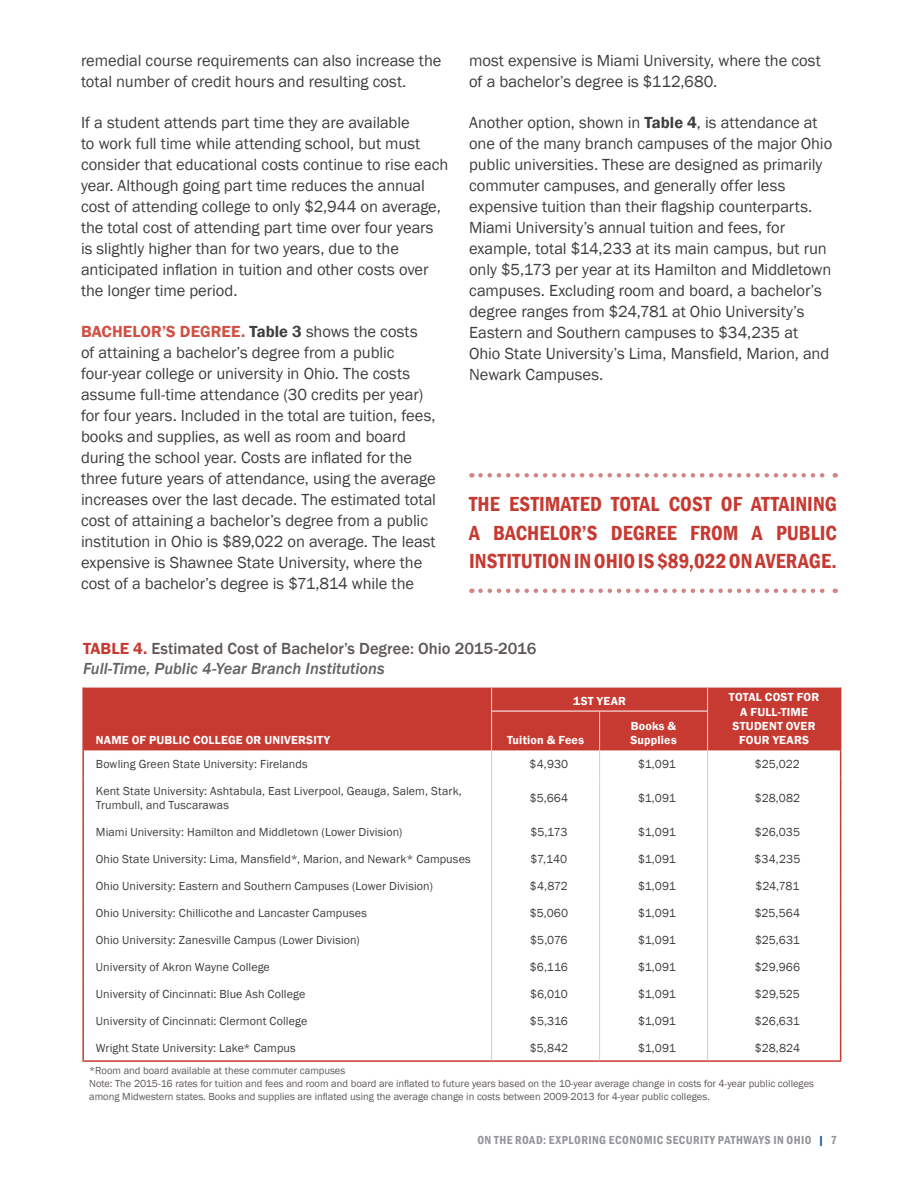
<style>
.page{position:relative;width:918px;height:1188px;background:#fff}
.page>*{position:absolute;margin:0;border:0;box-sizing:border-box;transform-origin:0 0}
.Pull_Quote{font:600 condensed 21px/28.5px "Franklin Gothic";color:#c73a32;text-align:justify}
.Body{font:16.5px/21px "Franklin Gothic";letter-spacing:-.005em;color:#3e3e3f}
.Heading_L4{font:16.5px/21px "Franklin Gothic";letter-spacing:-.005em;color:#3e3e3f}
.t1{font:500 16.5px "Franklin Gothic";color:#5d5855}
.Title_2nd_row{font:italic 500 16.5px "Franklin Gothic";color:#636366}
.Table_Body{font:12px/14.4px "Franklin Gothic";letter-spacing:.01em;color:#3e3e3f}
.Column_Heading_L1{font:600 12px/14.4px "Franklin Gothic";letter-spacing:.015em;color:#fff;text-align:center}
.t2{font:600 condensed 12px "Franklin Gothic";letter-spacing:.04em;color:#939598}
.Column_Heading_L2{font:600 12px/14.4px "Franklin Gothic";letter-spacing:.015em;color:#fff}
.Notes{font:10.5px/12.6px "Franklin Gothic";color:#5d5855}
.s1{font-weight:600;color:#d05144}
.s2{font-weight:600}
.s3{font-weight:600;color:#c73a32}
.s4{color:#1b6194}
</style>
<div class="page">
<svg style="left:480px;top:473px;width:356px;height:5px"></svg>
<svg style="left:480px;top:589px;width:356px;height:4px"></svg>
<div style="left:84px;top:688px;width:756px;height:62px;background:#c73a32"></div>
<svg style="left:491px;top:750px;width:1px;height:27px"></svg>
<svg style="left:599px;top:750px;width:1px;height:27px"></svg>
<svg style="left:707px;top:750px;width:1px;height:27px"></svg>
<hr style="left:491px;top:777px;width:1px;height:41px;background:#e7c6c5">
<hr style="left:599px;top:777px;width:1px;height:41px;background:#e7c6c5">
<hr style="left:707px;top:777px;width:1px;height:41px;background:#e7c6c5">
<svg style="left:491px;top:818px;width:1px;height:242px"></svg>
<svg style="left:599px;top:818px;width:1px;height:242px"></svg>
<svg style="left:707px;top:818px;width:1px;height:242px"></svg>
<hr style="left:492px;top:711px;width:108px;height:1px;background:#fff">
<hr style="left:600px;top:711px;width:107px;height:1px;background:#fff">
<svg style="left:491px;top:688px;width:1px;height:23px"></svg>
<svg style="left:707px;top:688px;width:1px;height:23px"></svg>
<hr style="left:491px;top:711px;width:1px;height:39px;background:#d7dde5">
<hr style="left:599px;top:711px;width:1px;height:39px;background:#d7dde5">
<hr style="left:707px;top:711px;width:1px;height:39px;background:#d7dde5">
<hr style="left:82px;top:688px;width:2px;height:23px;background:#c73a32">
<hr style="left:82px;top:711px;width:2px;height:39px;background:#c73a32">
<svg style="left:840px;top:688px;width:1px;height:23px"></svg>
<hr style="left:840px;top:711px;width:1px;height:39px;background:#c73a32">
<hr style="left:82px;top:750px;width:2px;height:27px;background:#c73a32">
<svg style="left:840px;top:750px;width:1px;height:27px"></svg>
<hr style="left:82px;top:777px;width:2px;height:41px;background:#c73a32">
<hr style="left:840px;top:777px;width:1px;height:41px;background:#c73a32">
<hr style="left:82px;top:818px;width:2px;height:27px;background:#c73a32">
<hr style="left:82px;top:845px;width:2px;height:27px;background:#c73a32">
<hr style="left:82px;top:872px;width:2px;height:27px;background:#c73a32">
<hr style="left:82px;top:899px;width:2px;height:27px;background:#c73a32">
<hr style="left:82px;top:926px;width:2px;height:27px;background:#c73a32">
<hr style="left:82px;top:953px;width:2px;height:27px;background:#c73a32">
<hr style="left:82px;top:980px;width:2px;height:27px;background:#c73a32">
<hr style="left:82px;top:1007px;width:2px;height:27px;background:#c73a32">
<hr style="left:82px;top:1034px;width:2px;height:26px;background:#c73a32">
<svg style="left:840px;top:818px;width:1px;height:242px"></svg>
<hr style="left:82px;top:1060px;width:410px;height:2px;background:#c73a32">
<hr style="left:492px;top:1060px;width:108px;height:2px;background:#c73a32">
<hr style="left:600px;top:1060px;width:108px;height:2px;background:#c73a32">
<hr style="left:708px;top:1060px;width:133px;height:2px;background:#c73a32">
<h3 class="Heading_L4" style="left:81px;top:50px;width:362px">remedial course requirements can also increase the total number of credit hours and resulting cost.</h3>
<p class="Body" style="left:81px;top:112px;width:369px">If a student attends part time they are available<br>to work full time while attending school, but must consider that educational costs continue to rise each year. Although going part time reduces the annual cost of attending college to only $2,944 on average, the total cost of attending part time over four years is slightly higher than for two years, due to the anticipated inflation in tuition and other costs over the longer time period.</p>
<h3 class="Heading_L4" style="left:81px;top:321px;width:357px"><span class="s1">BACHELOR’S DEGREE.</span> <span class="s2">Table 3</span> shows the costs<br>of attaining a bachelor’s degree from a public four-year college or university in Ohio. The costs assume full-time attendance (30 credits per year) for four years. Included in the total are tuition, fees, books and supplies, as well as room and board during the school year. Costs are inflated for the three future years of attendance, using the average increases over the last decade. The estimated total cost of attaining a bachelor’s degree from a public institution in Ohio is $89,022 on average. The least expensive is Shawnee State University, where the cost of a bachelor’s degree is $71,814 while the</h3>
<h3 class="Heading_L4" style="left:469px;top:50px;width:353px">most expensive is Miami University, where the cost of a bachelor’s degree is $112,680.</h3>
<p class="Body" style="left:469px;top:112px;width:365px">Another option, shown in <span class="s2">Table 4</span>, is attendance at one of the many branch campuses of the major Ohio public universities. These are designed as primarily commuter campuses, and generally offer less expensive tuition than their flagship counterparts.<br>Miami University’s annual tuition and fees, for example, total $14,233 at its main campus, but run only $5,173 per year at its Hamilton and Middletown campuses. Excluding room and board, a bachelor’s degree ranges from $24,781 at Ohio University’s Eastern and Southern campuses to $34,235 at Ohio State University’s Lima, Mansfield, Marion, and Newark Campuses.</p>
<p class="Pull_Quote" style="left:469px;top:490px;width:369px">THE ESTIMATED TOTAL COST OF ATTAINING A BACHELOR’S DEGREE FROM A PUBLIC INSTITUTION IN OHIO IS $89,022 ON AVERAGE.</p>
<p class="t1" style="left:83px;top:639px;width:455px"><span class="s3">Table 4.</span> Estimated Cost of Bachelor’s Degree: Ohio 2015-2016</p>
<p class="Title_2nd_row" style="left:83px;top:658px;width:303px">Full-Time, Public 4-Year Branch Institutions</p>
<p class="Column_Heading_L1" style="left:96px;top:733px;width:236px">NAME OF PUBLIC COLLEGE OR UNIVERSITY</p>
<p class="Column_Heading_L1" style="left:573px;top:694px;width:54px">1ST YEAR</p>
<p class="Column_Heading_L1" style="left:729px;top:690px;width:92px">TOTAL COST FOR<br>A FULL-TIME<br>STUDENT OVER</p>
<p class="Column_Heading_L2" style="left:507px;top:733px;width:78px">Tuition &amp; Fees</p>
<p class="Column_Heading_L1" style="left:739px;top:733px;width:71px">FOUR YEARS</p>
<p class="Column_Heading_L2" style="left:630px;top:719px;width:48px">Books &amp;<br>Supplies</p>
<p class="Table_Body" style="left:96px;top:757px;width:213px">Bowling Green State University: Firelands</p>
<p class="Table_Body" style="left:530px;top:757px;width:40px">$4,930</p>
<p class="Table_Body" style="left:638px;top:757px;width:39px">$1,091</p>
<p class="Table_Body" style="left:755px;top:757px;width:47px">$25,022</p>
<p class="Table_Body" style="left:96px;top:784px;width:367px">Kent State University: Ashtabula, East Liverpool, Geauga, Salem, Stark,<br>Trumbull, and Tuscarawas</p>
<p class="Table_Body" style="left:530px;top:791px;width:40px">$5,664</p>
<p class="Table_Body" style="left:638px;top:791px;width:39px">$1,091</p>
<p class="Table_Body" style="left:755px;top:791px;width:47px">$28,082</p>
<p class="Table_Body" style="left:96px;top:825px;width:308px">Miami University: Hamilton and Middletown (Lower Division)</p>
<p class="Table_Body" style="left:530px;top:825px;width:39px">$5,173</p>
<p class="Table_Body" style="left:638px;top:825px;width:39px">$1,091</p>
<p class="Table_Body" style="left:755px;top:825px;width:47px">$26,035</p>
<p class="Table_Body" style="left:96px;top:852px;width:376px">Ohio State University: Lima, Mansfield*, Marion, and Newark* Campuses</p>
<p class="Table_Body" style="left:531px;top:852px;width:38px">$7,140</p>
<p class="Table_Body" style="left:638px;top:852px;width:39px">$1,091</p>
<p class="Table_Body" style="left:754px;top:852px;width:48px">$34,235</p>
<p class="Table_Body" style="left:96px;top:879px;width:338px">Ohio University: Eastern and Southern Campuses (Lower Division)</p>
<p class="Table_Body" style="left:530px;top:879px;width:40px">$4,872</p>
<p class="Table_Body" style="left:638px;top:879px;width:39px">$1,091</p>
<p class="Table_Body" style="left:755px;top:879px;width:45px">$24,781</p>
<p class="Table_Body" style="left:96px;top:906px;width:273px">Ohio University: Chillicothe and Lancaster Campuses</p>
<p class="Table_Body" style="left:530px;top:906px;width:40px">$5,060</p>
<p class="Table_Body" style="left:638px;top:906px;width:39px">$1,091</p>
<p class="Table_Body" style="left:755px;top:906px;width:47px">$25,564</p>
<p class="Table_Body" style="left:96px;top:933px;width:265px">Ohio University: Zanesville Campus (Lower Division)</p>
<p class="Table_Body" style="left:530px;top:933px;width:39px">$5,076</p>
<p class="Table_Body" style="left:638px;top:933px;width:39px">$1,091</p>
<p class="Table_Body" style="left:755px;top:933px;width:46px">$25,631</p>
<p class="Table_Body" style="left:96px;top:960px;width:175px">University of Akron Wayne College</p>
<p class="Table_Body" style="left:530px;top:960px;width:39px">$6,116</p>
<p class="Table_Body" style="left:638px;top:960px;width:39px">$1,091</p>
<p class="Table_Body" style="left:755px;top:960px;width:47px">$29,966</p>
<p class="Table_Body" style="left:96px;top:987px;width:211px">University of Cincinnati: Blue Ash College</p>
<p class="Table_Body" style="left:530px;top:987px;width:39px">$6,010</p>
<p class="Table_Body" style="left:638px;top:987px;width:39px">$1,091</p>
<p class="Table_Body" style="left:755px;top:987px;width:46px">$29,525</p>
<p class="Table_Body" style="left:96px;top:1014px;width:213px">University of Cincinnati: Clermont College</p>
<p class="Table_Body" style="left:530px;top:1014px;width:39px">$5,316</p>
<p class="Table_Body" style="left:638px;top:1014px;width:39px">$1,091</p>
<p class="Table_Body" style="left:755px;top:1014px;width:47px">$26,631</p>
<p class="Table_Body" style="left:96px;top:1041px;width:201px">Wright State University: Lake* Campus</p>
<p class="Table_Body" style="left:530px;top:1041px;width:40px">$5,842</p>
<p class="Table_Body" style="left:638px;top:1041px;width:39px">$1,091</p>
<p class="Table_Body" style="left:755px;top:1041px;width:47px">$28,824</p>
<p class="Notes" style="left:89px;top:1065px;width:726px">*Room and board available at these commuter campuses<br>Note: The 2015-16 rates for tuition and fees and room and board are inflated to future years based on the 10-year average change in costs for 4-year public colleges among Midwestern states. Books and supplies are inflated using the average change in costs between 2009-2013 for 4-year public colleges.</p>
<p class="t2" style="left:477px;top:1132px;width:361px">ON THE ROAD: EXPLORING ECONOMIC SECURITY PATHWAYS IN OHIO <span class="s4">|</span> 7</p>
</div>
